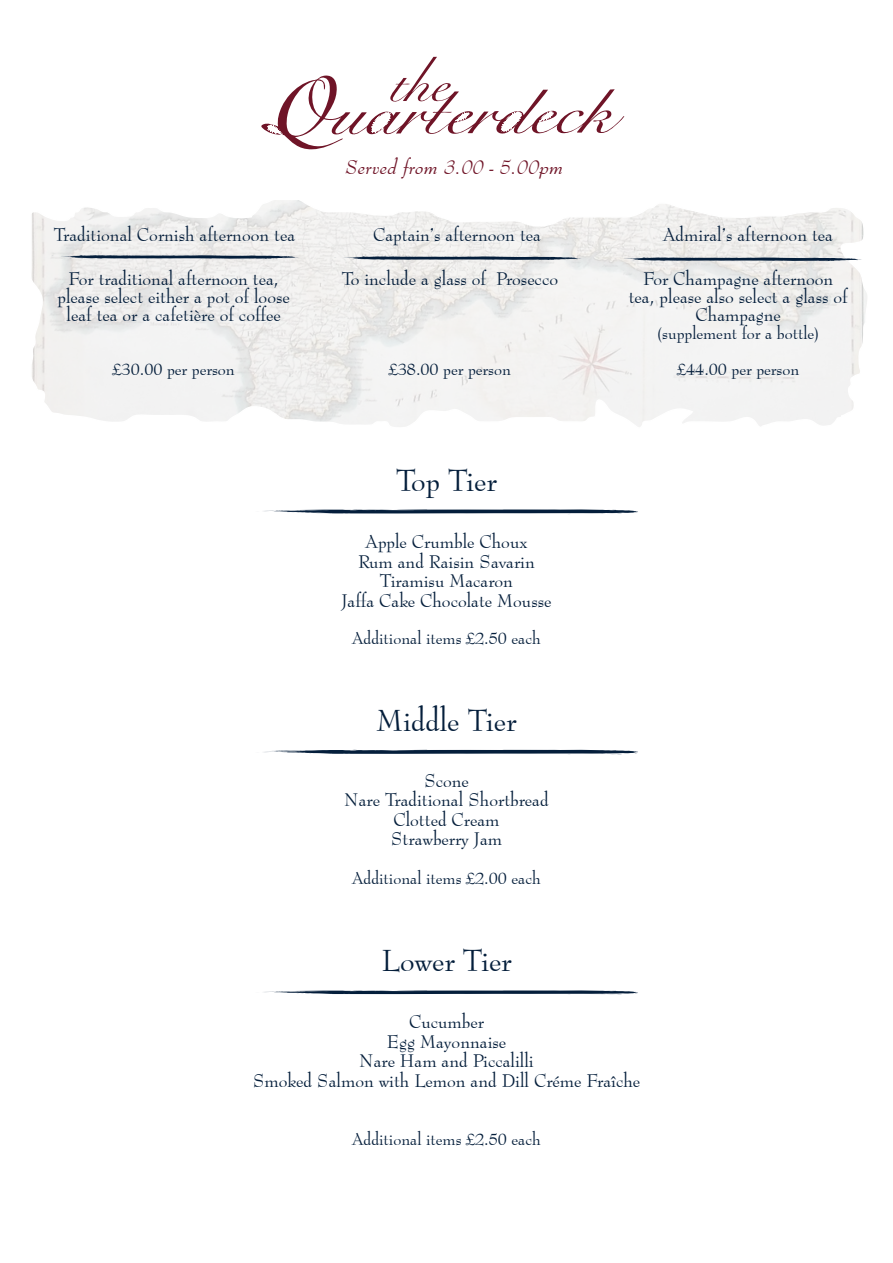
<style>
.page{position:relative;width:893px;height:1263px;background:#fff}
.page>*{position:absolute;margin:0;border:0;box-sizing:border-box;transform-origin:0 0}
.t1{font:30px "Bernhard Modern BT";color:#041e3b}
.t2{font:italic 19.5px "Bernhard Modern BT";letter-spacing:.025em;color:#6f1427}
.t3{font:18px/18px "Bernhard Modern BT";color:#041e3b;text-align:center}
.t4{font:16.5px "Bernhard Modern BT";color:#041e3b}
</style>
<div class="page">
<svg style="left:31px;top:200px;width:836px;height:227px"></svg>
<svg style="left:263px;top:750px;width:375px;height:4px"></svg>
<svg style="left:264px;top:990px;width:374px;height:4px"></svg>
<svg style="left:261px;top:57px;width:364px;height:93px"></svg>
<svg style="left:614px;top:257px;width:248px;height:5px"></svg>
<svg style="left:334px;top:256px;width:248px;height:5px"></svg>
<svg style="left:51px;top:255px;width:248px;height:5px"></svg>
<svg style="left:263px;top:509px;width:375px;height:5px;background:#5f7082"></svg>
<p class="t2" style="left:346px;top:155px;width:220px">Served from 3.00 - 5.00pm</p>
<p class="t3" style="left:54px;top:225px;width:243px">Traditional Cornish afternoon tea</p>
<p class="t3" style="left:373px;top:225px;width:169px">Captain’s afternoon tea</p>
<p class="t3" style="left:663px;top:225px;width:171px">Admiral’s afternoon tea</p>
<p class="t3" style="left:58px;top:269px;width:234px">For traditional afternoon tea, please select either a pot of loose leaf tea or a cafetière of coffee</p>
<p class="t4" style="left:113px;top:358px;width:124px">£30.00 per person</p>
<p class="t3" style="left:342px;top:269px;width:218px">To include a glass of Prosecco</p>
<p class="t4" style="left:389px;top:358px;width:124px">£38.00 per person</p>
<p class="t3" style="left:629px;top:269px;width:220px">For Champagne afternoon tea, please also select a glass of<br>Champagne</p>
<p class="t4" style="left:657px;top:322px;width:164px">(supplement for a bottle)</p>
<p class="t4" style="left:677px;top:358px;width:124px">£44.00 per person</p>
<p class="t1" style="left:396px;top:460px;width:102px">Top Tier</p>
<p class="t3" style="left:366px;top:532px;width:163px">Apple Crumble Choux</p>
<p class="t3" style="left:358px;top:552px;width:178px">Rum and Raisin Savarin</p>
<p class="t3" style="left:380px;top:571px;width:135px">Tiramisu Macaron</p>
<p class="t3" style="left:341px;top:591px;width:212px">Jaffa Cake Chocolate Mousse</p>
<p class="t4" style="left:352px;top:627px;width:190px">Additional items £2.50 each</p>
<p class="t1" style="left:377px;top:700px;width:141px">Middle Tier</p>
<p class="t3" style="left:424px;top:771px;width:46px">Scone</p>
<p class="t3" style="left:344px;top:790px;width:206px">Nare Traditional Shortbread</p>
<p class="t3" style="left:393px;top:810px;width:108px">Clotted Cream</p>
<p class="t3" style="left:391px;top:829px;width:113px">Strawberry Jam</p>
<p class="t4" style="left:352px;top:867px;width:190px">Additional items £2.00 each</p>
<p class="t1" style="left:381px;top:940px;width:132px">Lower Tier</p>
<p class="t3" style="left:409px;top:1012px;width:76px">Cucumber</p>
<p class="t3" style="left:387px;top:1032px;width:121px">Egg Mayonnaise</p>
<p class="t3" style="left:359px;top:1051px;width:176px">Nare Ham and Piccalilli</p>
<p class="t3" style="left:253px;top:1071px;width:389px">Smoked Salmon with Lemon and Dill Créme Fraîche</p>
<p class="t4" style="left:352px;top:1128px;width:190px">Additional items £2.50 each</p>
</div>
